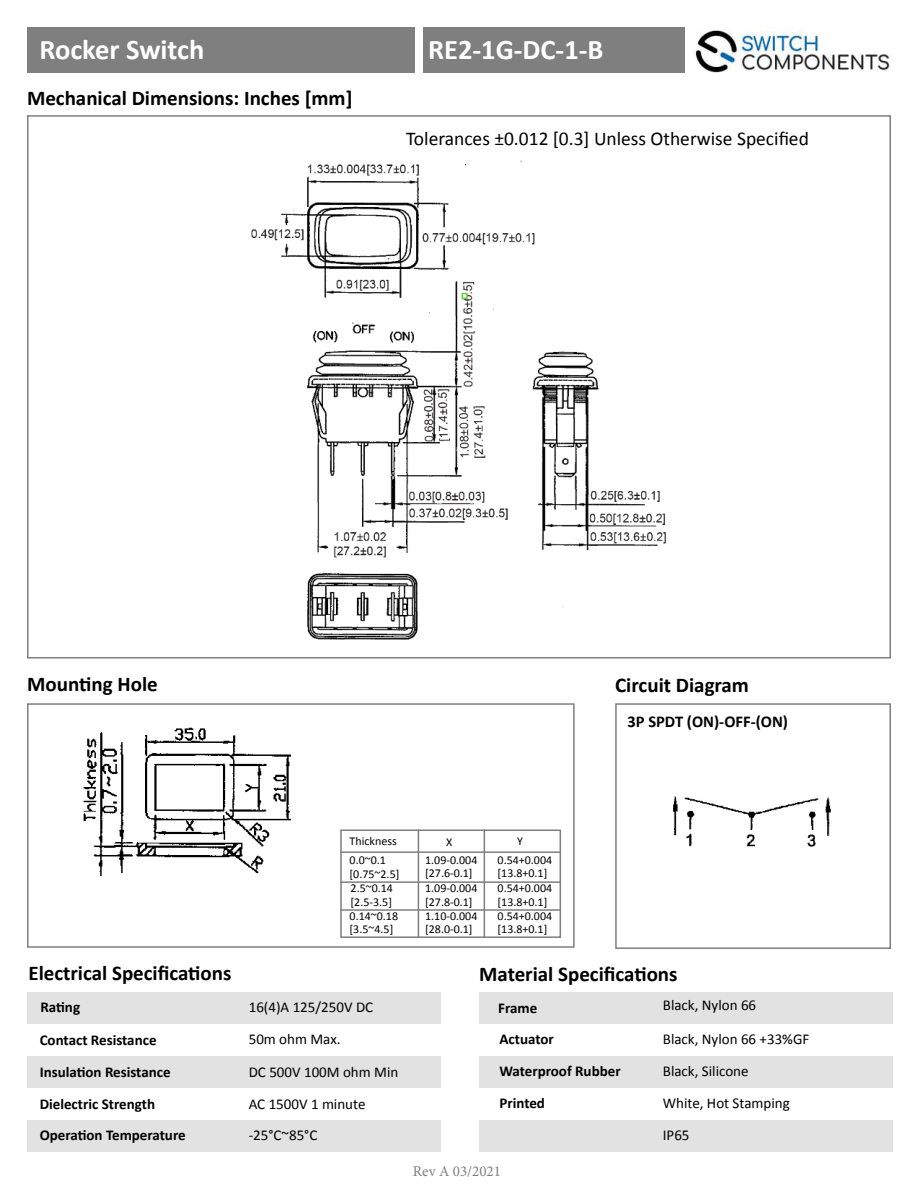
<style>
.page{position:relative;width:918px;height:1188px;background:#fff}
.page>*{position:absolute;margin:0;border:0;box-sizing:border-box;transform-origin:0 0}
.t1{font:700 28.5px "Calibri";color:#fff}
.t2{font:700 21px "Calibri";color:#000}
.t3{font:19.5px "Calibri";color:#000}
.t4{font:700 16.5px "Calibri";color:#000}
.t5{font:15px/32.1px "Calibri";color:#000}
.t6{font:700 15px/32px "Calibri";color:#000}
.t7{font:15px "Minion Pro";color:#7f7f7f}
.t8{font:12px/13.6px "Calibri";color:#000}
</style>
<div class="page">
<img style="left:695px;top:30px;width:196px;height:43px">
<div style="left:27px;top:703px;width:548px;height:245px;border:2px solid #7f7f7f"></div>
<div style="left:615px;top:703px;width:276px;height:246px;border:2px solid #7f7f7f"></div>
<div style="left:27px;top:27px;width:388px;height:46px;background:#7f7f7f"></div>
<div style="left:423px;top:27px;width:262px;height:46px;background:#7f7f7f"></div>
<div style="left:27px;top:992px;width:414px;height:31px;background:#e2e2e2"></div>
<div style="left:479px;top:992px;width:414px;height:31px;background:#e2e2e2"></div>
<div style="left:27px;top:1056px;width:414px;height:32px;background:#e2e2e2"></div>
<div style="left:479px;top:1056px;width:414px;height:32px;background:#e2e2e2"></div>
<div style="left:27px;top:1120px;width:414px;height:32px;background:#e2e2e2"></div>
<div style="left:479px;top:1120px;width:414px;height:32px;background:#e2e2e2"></div>
<hr style="left:340px;top:851px;width:221px;height:2px;background:#7f7f7f">
<hr style="left:340px;top:881px;width:221px;height:2px;background:#7f7f7f">
<hr style="left:340px;top:909px;width:221px;height:2px;background:#7f7f7f">
<hr style="left:418px;top:829px;width:1px;height:109px;background:#7f7f7f">
<hr style="left:484px;top:829px;width:1px;height:109px;background:#7f7f7f">
<div style="left:340px;top:829px;width:221px;height:109px;border:2px solid #7f7f7f"></div>
<img style="left:83px;top:727px;width:208px;height:148px">
<img style="left:673px;top:796px;width:157px;height:51px">
<img style="left:251px;top:160px;width:415px;height:480px">
<h1 class="t1" style="left:40px;top:39px;width:166px">Rocker Switch</h1>
<h1 class="t1" style="left:428px;top:39px;width:177px">RE2-1G-DC-1-B</h1>
<h2 class="t2" style="left:27px;top:91px;width:327px">Mechanical Dimensions: Inches [mm]</h2>
<h3 class="t3" style="left:406px;top:126px;width:404px">Tolerances ±0.012 [0.3] Unless Otherwise Speci昀椀ed</h3>
<h2 class="t2" style="left:27px;top:669px;width:132px">Moun琀椀ng Hole</h2>
<h2 class="t2" style="left:615px;top:671px;width:135px">Circuit Diagram</h2>
<p class="t8" style="left:350px;top:835px;width:49px">Thickness</p>
<p class="t8" style="left:446px;top:836px;width:8px">X</p>
<p class="t8" style="left:517px;top:835px;width:7px">Y</p>
<p class="t8" style="left:425px;top:854px;width:54px">1.09-0.004 [27.6-0.1]</p>
<p class="t8" style="left:350px;top:910px;width:50px">0.14~0.18 [3.5~4.5]</p>
<p class="t8" style="left:498px;top:854px;width:56px">0.54+0.004 [13.8+0.1]</p>
<p class="t8" style="left:498px;top:882px;width:56px">0.54+0.004 [13.8+0.1]<br>0.54+0.004 [13.8+0.1]</p>
<p class="t8" style="left:350px;top:854px;width:51px">0.0~0.1 [0.75~2.5]</p>
<p class="t8" style="left:351px;top:882px;width:44px">2.5~0.14 [2.5-3.5]</p>
<p class="t8" style="left:425px;top:882px;width:54px">1.09-0.004 [27.8-0.1]<br>1.10-0.004 [28.0-0.1]</p>
<h3 class="t4" style="left:627px;top:710px;width:162px">3P SPDT (ON)-OFF-(ON)</h3>
<h2 class="t2" style="left:28px;top:958px;width:205px">Electrical Speci昀椀ca琀椀ons</h2>
<h2 class="t2" style="left:479px;top:959px;width:200px">Material Speci昀椀ca琀椀ons</h2>
<p class="t5" style="left:249px;top:992px;width:126px">16(4)A 125/250V DC</p>
<p class="t5" style="left:663px;top:990px;width:95px">Black, Nylon 66</p>
<p class="t5" style="left:663px;top:1024px;width:148px">Black, Nylon 66 +33%GF<br>Black, Silicone<br>White, Hot Stamping<br>IP65</p>
<p class="t6" style="left:40px;top:991px;width:41px">Ra琀椀ng</p>
<p class="t6" style="left:498px;top:993px;width:41px">Frame</p>
<p class="t5" style="left:249px;top:1024px;width:93px">50m ohm Max.</p>
<p class="t6" style="left:499px;top:1024px;width:123px">Actuator<br>Waterproof Rubber<br>Printed</p>
<p class="t6" style="left:40px;top:1025px;width:132px">Contact Resistance<br>Insula琀椀on Resistance<br>Dielectric Strength</p>
<p class="t5" style="left:249px;top:1058px;width:151px">DC 500V 100M ohm Min<br>AC 1500V 1 minute</p>
<p class="t6" style="left:40px;top:1119px;width:148px">Opera琀椀on Temperature</p>
<p class="t5" style="left:249px;top:1120px;width:70px">-25°C~85°C</p>
<p class="t7" style="left:413px;top:1162px;width:90px">Rev A 03/2021</p>
</div>
